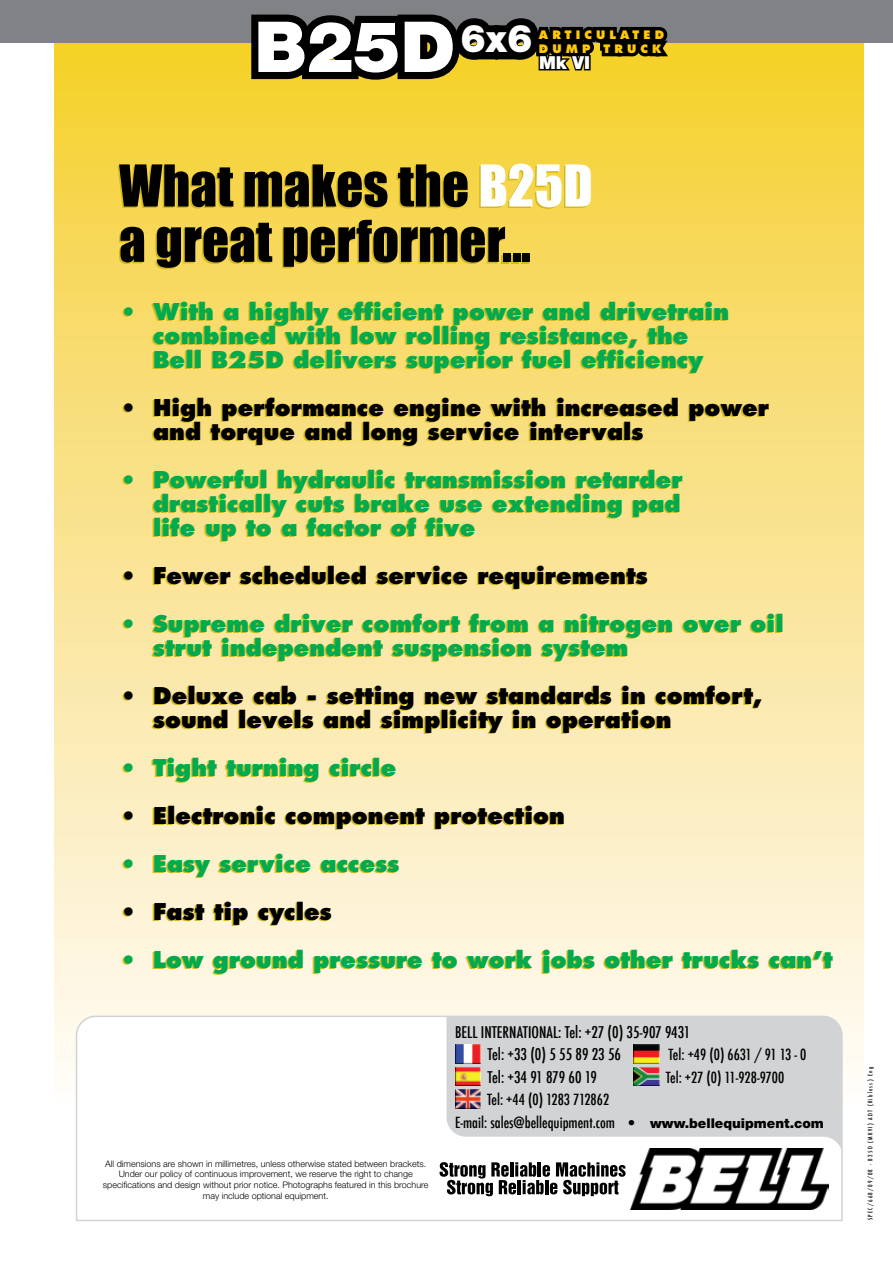
<style>
.page{position:relative;width:893px;height:1263px;background:#fff}
.page>*{position:absolute;margin:0;border:0;box-sizing:border-box;transform-origin:0 0}
.t1{font:900 70.35px "Helvetica Neue";color:#fff}
.t2{font:53.25px/55.3px "Impact";color:#000}
.t3{font:800 22.5px/48px "Futura";color:#00ab4e}
.t4{font:800 22.5px/48px "Futura";color:#000}
.t5{font:900 17.85px "Helvetica Neue";color:#fff}
.t6{font:500 condensed 15.75px/22.5px "Futura";color:#000}
.t7{font:500 condensed 15px/22.5px "Futura";color:#000}
.t8{font:800 11.4px/13.6px "Futura";letter-spacing:.36em;color:#ffc907}
.t9{font:300 9px/10.6px "Helvetica Neue";color:#000;text-align:center}
.t10{font:500 condensed 6px "Futura";letter-spacing:.21em;color:#000}
.s1{color:#fff}
.s2{color:#00ab4e}
.s3{color:#000}
.s4{font-family:"Helvetica Neue";font-weight:900;font-stretch:normal}
.s5{font-family:"Helvetica Neue";font-weight:900;font-stretch:normal;font-size:13.5px}
</style>
<div class="page">
<div style="left:55px;top:0;width:809px;height:1110px;background:linear-gradient(to bottom,#f5ce27,#fffbfe)"></div>
<div style="left:0;top:0;width:893px;height:43px;background:#808285"></div>
<svg style="left:75px;top:1015px;width:768px;height:207px"></svg>
<img style="left:455px;top:1044px;width:26px;height:19px">
<img style="left:634px;top:1044px;width:25px;height:19px">
<img style="left:455px;top:1067px;width:26px;height:19px">
<img style="left:634px;top:1067px;width:25px;height:19px">
<img style="left:455px;top:1089px;width:26px;height:19px">
<svg style="left:440px;top:1162px;width:186px;height:34px"></svg>
<img style="left:631px;top:1149px;width:198px;height:61px">
<svg style="left:244px;top:14px;width:431px;height:74px;background:#52481a"></svg>
<div style="left:584px;top:55px;width:7px;height:15px;border:3px solid #000"></div>
<p class="t1" style="left:254px;top:5px;width:280px">B25D<sup>6x6</sup></p>
<p class="t8" style="left:539px;top:28px;width:127px">ARTICULATED<br>DUmP TRUCK</p>
<p class="t5" style="left:539px;top:52px;width:53px">Mk VI</p>
<p class="t2" style="left:119px;top:158px;width:475px">What makes the <span class="s1">B25D </span>a great performer...</p>
<p class="t3" style="left:119px;top:287px;width:20px">•</p>
<p class="t4" style="left:119px;top:383px;width:20px">•</p>
<p class="t3" style="left:119px;top:455px;width:20px">•</p>
<p class="t4" style="left:119px;top:551px;width:20px">• <span class="s2">•</span></p>
<p class="t4" style="left:119px;top:671px;width:20px">•</p>
<p class="t3" style="left:119px;top:743px;width:20px;text-align:justify">• <span class="s3">• </span>• <span class="s3">• </span>•</p>
<p class="t3" style="left:153px;top:299px;width:578px;line-height:24px">With a highly efficient power and drivetrain combined with low rolling resistance, the<br>Bell B25D delivers superior fuel efficiency</p>
<p class="t4" style="left:153px;top:395px;width:617px;line-height:24px">High performance engine with increased power and torque and long service intervals</p>
<p class="t3" style="left:153px;top:467px;width:531px;line-height:24px;text-align:justify">Powerful hydraulic transmission retarder drastically cuts brake use extending pad life up to a factor of five</p>
<p class="t3" style="left:153px;top:551px;width:632px"><span class="s3">Fewer scheduled service requirements<br></span>Supreme driver comfort from a nitrogen over oil</p>
<p class="t4" style="left:153px;top:623px;width:611px"><span class="s2">strut independent suspension system<br></span>Deluxe cab - setting new standards in comfort,</p>
<p class="t3" style="left:153px;top:695px;width:681px"><span class="s3">sound levels and simplicity in operation<br></span>Tight turning circle<br><span class="s3">Electronic component protection<br></span>Easy service access<br><span class="s3">Fast tip cycles<br></span>Low ground pressure to work jobs other trucks can’t</p>
<p class="t6" style="left:487px;top:1021px;width:204px;text-indent:-32px">BELL INTERNATIONAL: Tel: +27 (0) 35-907 9431<br>Tel: +33 (0) 5 55 89 23 56</p>
<p class="t7" style="left:668px;top:1044px;width:139px">Tel: +49 (0) 6631 / 91 13 - 0</p>
<p class="t6" style="left:487px;top:1066px;width:111px">Tel: +34 91 879 60 19</p>
<p class="t7" style="left:666px;top:1066px;width:120px">Tel: +27 (0) 11-928-9700</p>
<p class="t7" style="left:455px;top:1089px;width:370px;text-indent:32px">Tel: +44 (0) 1283 712862<br>E-mail: sales@bellequipment.com <span class="s4">•</span> <span class="s5">www.bellequipment.com</span></p>
<p class="t9" style="left:103px;top:1158px;width:327px">All dimensions are shown in millimetres, unless otherwise stated between brackets.<br>Under our policy of continuous improvement, we reserve the right to change specifications and design without prior notice. Photographs featured in this brochure may include optional equipment.</p>
<p class="t10" style="left:866px;top:1220px;width:155px;rotate:-90deg">SPEC/668/09/08 - B25D (MKVI) ADT (Ribless) Eng</p>
</div>
